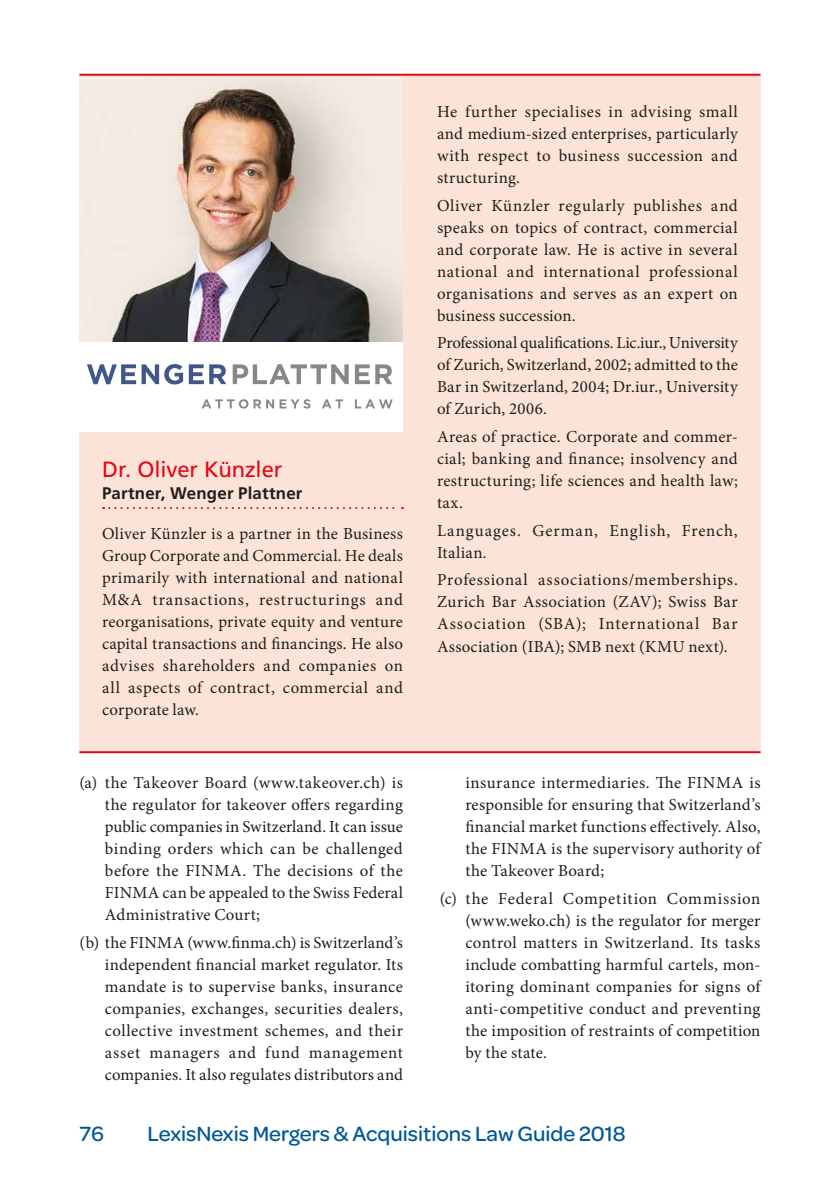
<style>
.page{position:relative;width:840px;height:1191px;background:#fff}
.page>*{position:absolute;margin:0;border:0;box-sizing:border-box;transform-origin:0 0}
.t1{font:500 22px "Omnes";color:#005897}
.t2{font:22px "Frutiger LT Com";letter-spacing:-.005em;color:#e30613}
.t3{font:16.8px/22px "Minion Pro";letter-spacing:.02em;color:#1d1d1b;text-align:justify}
.t4{font:16.8px/22px "Minion Pro";letter-spacing:.05em;color:#1d1d1b}
.t5{font:700 16.8px "Frutiger LT Com";letter-spacing:.01em;color:#1d1d1b}
</style>
<div class="page">
<div style="left:79px;top:75px;width:681px;height:678px;background:#fce3d7"></div>
<div style="left:79px;top:341px;width:324px;height:91px;background:#fff"></div>
<svg style="left:87px;top:364px;width:96px;height:20px"></svg>
<svg style="left:189px;top:364px;width:37px;height:20px"></svg>
<svg style="left:232px;top:364px;width:116px;height:20px"></svg>
<svg style="left:354px;top:364px;width:15px;height:20px"></svg>
<svg style="left:375px;top:364px;width:17px;height:20px"></svg>
<svg style="left:202px;top:399px;width:108px;height:9px"></svg>
<svg style="left:322px;top:399px;width:21px;height:9px"></svg>
<svg style="left:355px;top:399px;width:37px;height:9px"></svg>
<img style="left:79px;top:76px;width:324px;height:265px">
<svg style="left:103px;top:507px;width:300px;height:2px"></svg>
<hr style="left:79px;top:74px;width:681px;height:2px;background:#e30613">
<hr style="left:79px;top:751px;width:681px;height:2px;background:#e30613">
<h1 class="t2" style="left:102px;top:456px;width:182px">Dr. Oliver Künzler</h1>
<p class="t5" style="left:102px;top:483px;width:202px">Partner, Wenger Plattner</p>
<p class="t3" style="left:102px;top:523px;width:302px">Oliver Künzler is a partner in the Business Group Corporate and Commercial. He deals primarily with international and national M&amp;A transactions, restructurings and reorganisations, private equity and venture capital transactions and financings. He also advises shareholders and companies on all aspects of contract, commercial and corporate law.</p>
<p class="t3" style="left:105px;top:771px;width:299px;text-indent:-26px">(a) the Takeover Board (www.takeover.ch) is the regulator for takeover offers regarding public companies in Switzerland. It can issue binding orders which can be challenged before the FINMA. The decisions of the FINMA can be appealed to the Swiss Federal Administrative Court;</p>
<p class="t3" style="left:105px;top:931px;width:299px;text-indent:-26px">(b) the FINMA (www.finma.ch) is Switzerland’s independent financial market regulator. Its mandate is to supervise banks, insurance companies, exchanges, securities dealers, collective investment schemes, and their asset managers and fund management companies. It also regulates distributors and</p>
<p class="t3" style="left:437px;top:101px;width:302px">He further specialises in advising small and medium-sized enterprises, particularly with respect to business succession and structuring.</p>
<p class="t3" style="left:437px;top:194px;width:302px">Oliver Künzler regularly publishes and speaks on topics of contract, commercial and corporate law. He is active in several national and international professional organisations and serves as an expert on business succession.</p>
<p class="t3" style="left:437px;top:332px;width:302px">Professional qualifications. Lic.iur., University of Zurich, Switzerland, 2002; admitted to the Bar in Switzerland, 2004; Dr.iur., University of Zurich, 2006.</p>
<p class="t3" style="left:437px;top:426px;width:302px">Areas of practice. Corporate and commer&shy;cial; banking and finance; insolvency and restructuring; life sciences and health law; tax.</p>
<p class="t4" style="left:437px;top:519px;width:302px">Languages. German, English, French,<br>Italian.</p>
<p class="t3" style="left:437px;top:569px;width:302px">Professional associations/memberships.<br>Zurich Bar Association (ZAV); Swiss Bar Association (SBA); International Bar Association (IBA); SMB next (KMU next).</p>
<p class="t3" style="left:465px;top:771px;width:296px">insurance intermediaries. The FINMA is responsible for ensuring that Switzerland’s financial market functions effectively. Also, the FINMA is the supervisory authority of the Takeover Board;</p>
<p class="t3" style="left:465px;top:887px;width:296px;text-indent:-26px">(c) the Federal Competition Commission (www.weko.ch) is the regulator for merger control matters in Switzerland. Its tasks include combatting harmful cartels, mon&shy;itoring dominant companies for signs of anti-competitive conduct and preventing the imposition of restraints of competition by the state.</p>
<h1 class="t1" style="left:79px;top:1118px;width:26px">76</h1>
<h1 class="t1" style="left:147px;top:1118px;width:479px">LexisNexis Mergers &amp; Acquisitions Law Guide 2018</h1>
</div>
